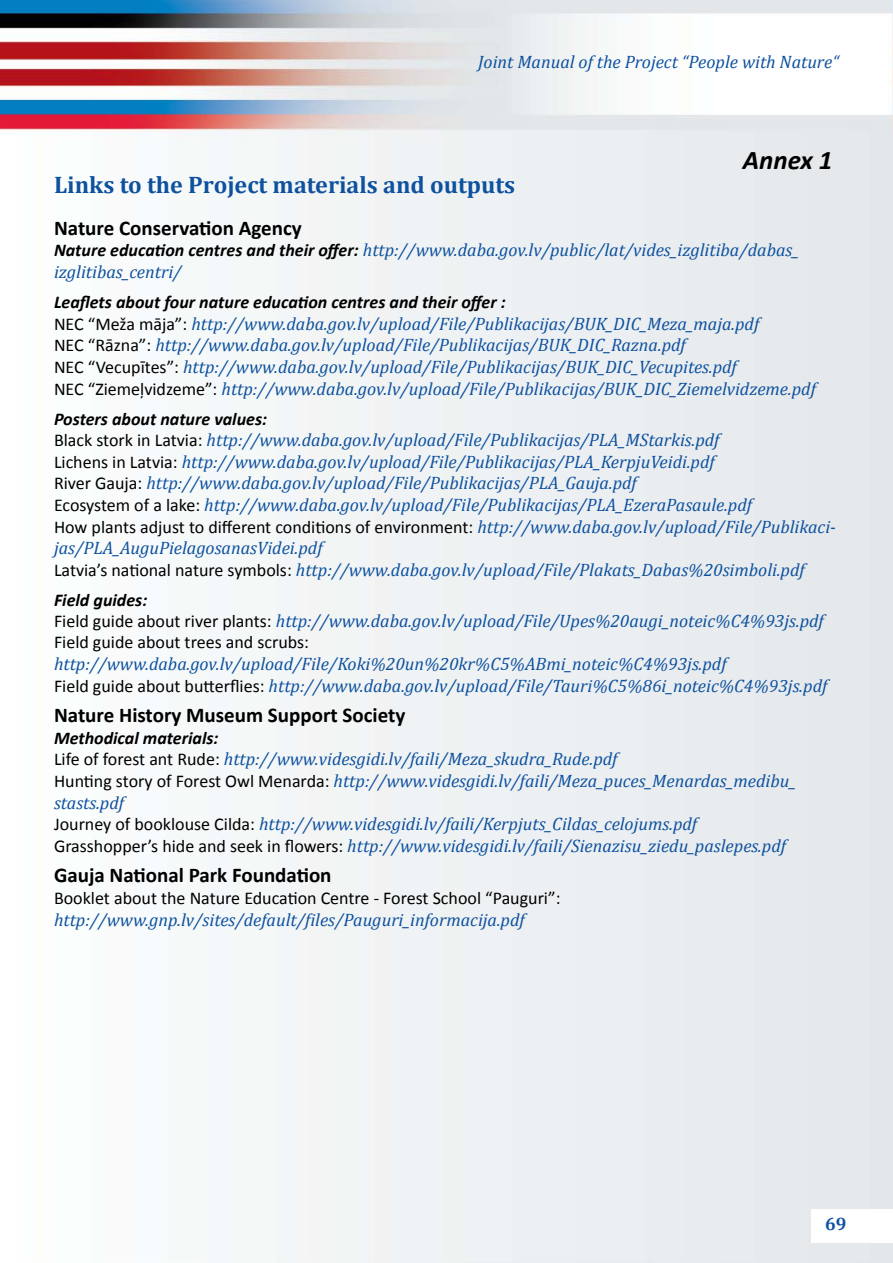
<style>
.page{position:relative;width:893px;height:1263px;background:#fff}
.page>*{position:absolute;margin:0;border:0;box-sizing:border-box;transform-origin:0 0}
.t1{font:italic 700 27px "Calibri";color:#000}
.t2{font:700 24px "Cambria";color:#0e519e}
.t3{font:700 21px "Calibri";color:#000}
.t4{font:italic 18px/21.6px "Cambria";color:#0e519e}
.t5{font:18px "Calibri";color:#000}
.t6{font:italic 700 18px "Calibri";color:#000}
.t7{font:700 18px "Cambria";color:#0c519f}
.s1{font-family:"Calibri";font-weight:700;color:#000}
.s2{font-family:"Calibri";font-style:normal;color:#000}
.s3{font-family:"Cambria";font-style:italic;color:#0e519e}
</style>
<div class="page">
<img style="left:0;top:0;width:893px;height:1263px">
<div style="left:811px;top:1209px;width:82px;height:33px;background:#fff"></div>
<p class="t4" style="left:478px;top:50px;width:362px">Joint Manual of the Project “People with Nature“</p>
<h1 class="t1" style="left:743px;top:143px;width:91px">Annex 1</h1>
<h2 class="t2" style="left:54px;top:168px;width:463px">Links to the Project materials and outputs</h2>
<p class="t3" style="left:54px;top:214px;width:249px">Nature Conservation Agency</p>
<p class="t4" style="left:54px;top:239px;width:747px"><span class="s1">Nature education centres and their offer:</span> http://www.daba.gov.lv/public/lat/vides_izglitiba/dabas_ izglitibas_centri/</p>
<p class="t6" style="left:54px;top:291px;width:453px">Leaflets about four nature education centres and their offer :</p>
<p class="t4" style="left:54px;top:312px;width:763px"><span class="s2">NEC “Meža māja”:</span> http://www.daba.gov.lv/upload/File/Publikacijas/BUK_DIC_Meza_maja.pdf<br><span class="s2">NEC “Rāzna”:</span> http://www.daba.gov.lv/upload/File/Publikacijas/BUK_DIC_Razna.pdf<br><span class="s2">NEC “Vecupītes”:</span> http://www.daba.gov.lv/upload/File/Publikacijas/BUK_DIC_Vecupites.pdf<br><span class="s2">NEC “Ziemeļvidzeme”:</span> http://www.daba.gov.lv/upload/File/Publikacijas/BUK_DIC_Ziemelvidzeme.pdf</p>
<p class="t6" style="left:54px;top:407px;width:215px">Posters about nature values:</p>
<p class="t4" style="left:54px;top:428px;width:700px"><span class="s2">Black stork in Latvia:</span> http://www.daba.gov.lv/upload/File/Publikacijas/PLA_MStarkis.pdf <span class="s2">Lichens in Latvia:</span> http://www.daba.gov.lv/upload/File/Publikacijas/PLA_KerpjuVeidi.pdf <span class="s2">River Gauja:</span> http://www.daba.gov.lv/upload/File/Publikacijas/PLA_Gauja.pdf<br><span class="s2">Ecosystem of a lake:</span> http://www.daba.gov.lv/upload/File/Publikacijas/PLA_EzeraPasaule.pdf</p>
<p class="t5" style="left:54px;top:515px;width:783px">How plants adjust to different conditions of environment: <span class="s3">http://www.daba.gov.lv/upload/File/Publikaci-</span></p>
<p class="t4" style="left:54px;top:536px;width:752px">jas/PLA_AuguPielagosanasVidei.pdf<br><span class="s2">Latvia’s national nature symbols:</span> http://www.daba.gov.lv/upload/File/Plakats_Dabas%20simboli.pdf</p>
<p class="t6" style="left:54px;top:588px;width:95px">Field guides:</p>
<p class="t4" style="left:54px;top:610px;width:771px"><span class="s2">Field guide about river plants:</span> http://www.daba.gov.lv/upload/File/Upes%20augi_noteic%C4%93js.pdf</p>
<p class="t5" style="left:54px;top:631px;width:257px">Field guide about trees and scrubs:</p>
<p class="t4" style="left:54px;top:652px;width:775px">http://www.daba.gov.lv/upload/File/Koki%20un%20kr%C5%ABmi_noteic%C4%93js.pdf<br><span class="s2">Field guide about butterflies:</span> http://www.daba.gov.lv/upload/File/Tauri%C5%86i_noteic%C4%93js.pdf</p>
<p class="t3" style="left:54px;top:702px;width:353px">Nature History Museum Support Society</p>
<p class="t6" style="left:54px;top:726px;width:166px">Methodical materials:</p>
<p class="t4" style="left:54px;top:748px;width:743px"><span class="s2">Life of forest ant Rude:</span> http://www.videsgidi.lv/faili/Meza_skudra_Rude.pdf<br><span class="s2">Hunting story of Forest Owl Menarda:</span> http://www.videsgidi.lv/faili/Meza_puces_Menardas_medibu_ stasts.pdf<br><span class="s2">Journey of booklouse Cilda:</span> http://www.videsgidi.lv/faili/Kerpjuts_Cildas_celojums.pdf <span class="s2">Grasshopper’s hide and seek in flowers:</span> http://www.videsgidi.lv/faili/Sienazisu_ziedu_paslepes.pdf</p>
<p class="t3" style="left:54px;top:862px;width:279px">Gauja National Park Foundation</p>
<p class="t5" style="left:54px;top:887px;width:508px">Booklet about the Nature Education Centre - Forest School “Pauguri”:</p>
<p class="t4" style="left:54px;top:908px;width:472px">http://www.gnp.lv/sites/default/files/Pauguri_informacija.pdf</p>
<p class="t7" style="left:825px;top:1211px;width:23px">69</p>
</div>
